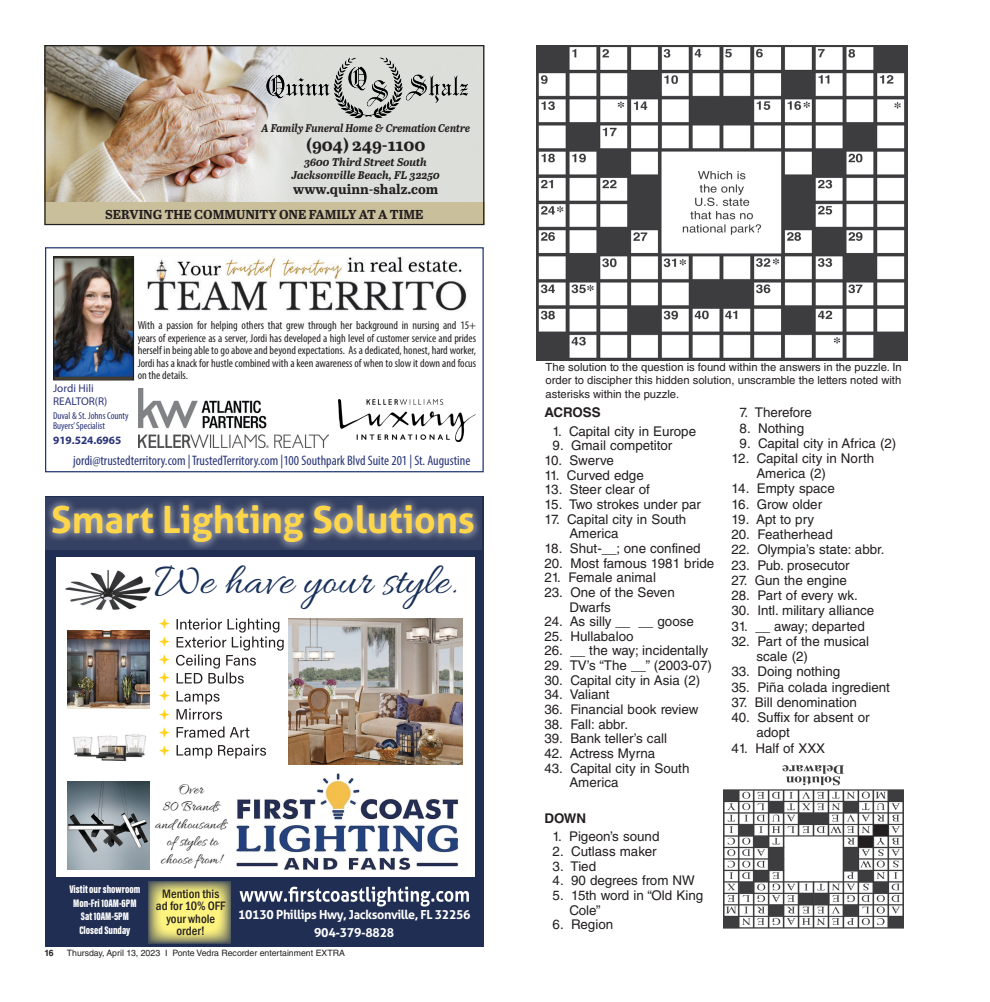
<style>
.page{position:relative;width:990px;height:1002px;background:#fff}
.page>*{position:absolute;margin:0;border:0;box-sizing:border-box;transform-origin:0 0}
.t1{font:45px "Allura";color:#18305a}
.t2{font:700 37.5px "Aller";color:#ffd649}
.t3{font:700 17.38px "Abril Text";color:#231f20}
.t4{font:15px/17.5px "Allura";color:#231f20;text-align:center}
.t5{font:condensed 13.75px "Myriad Pro";color:#293577}
.t6{font:700 13.62px "Abril Text";color:#231f20}
.t7{font:13.38px/14.6px "Helvetica LT Std";color:#231f20}
.t8{font:700 13.38px "Helvetica LT Std";color:#231f20}
.t9{font:700 13px "Abril Text";color:#231f20}
.t10{font:700 12.5px/17.5px "Aller";letter-spacing:-.03em;color:#fff;text-align:center}
.t11{font:500 condensed 12.5px/12.5px "Franklin Gothic";color:#231f20;text-align:center}
.t12{font:condensed 11.5px/12.5px "Myriad Pro";color:#231f20;text-align:justify}
.t13{font:11.25px/13.5px "Helvetica LT Std";color:#231f20;text-align:justify}
.t14{font:900 11.25px/13.5px "Acumin Pro Extra Cond";color:#fff;text-align:center}
.t15{font:11.25px/13.5px "Myriad Pro";color:#2a3479}
.t16{font:700 11.25px "Myriad Pro";color:#2a3479}
.t17{font:italic 700 11.12px/13.4px "Abril Text";letter-spacing:-.005em;color:#231f20;text-align:center}
.t18{font:italic 700 11.12px "Abril Text";letter-spacing:-.005em;color:#231f20;scale:.92 1}
.t19{font:condensed 10px/9.8px "Myriad Pro";color:#2a3479}
.t20{font:8.75px "Helvetica LT Std";color:#231f20}
.t21{font:700 8.75px "Helvetica LT Std";color:#231f20}
</style>
<div class="page">
<img style="left:537px;top:45px;width:371px;height:315px">
<img style="left:724px;top:765px;width:179px;height:162px">
<img style="left:46px;top:47px;width:436px;height:155px">
<img style="left:257px;top:52px;width:217px;height:73px">
<div style="left:44px;top:202px;width:440px;height:23px;background:#cabf9b"></div>
<div style="left:44px;top:45px;width:440px;height:180px;border:1px solid #231f20"></div>
<img style="left:55px;top:258px;width:77px;height:120px">
<div style="left:53px;top:256px;width:81px;height:124px;border:1px solid #231f20"></div>
<img style="left:148px;top:256px;width:319px;height:55px">
<img style="left:139px;top:388px;width:189px;height:59px">
<img style="left:338px;top:399px;width:137px;height:42px">
<div style="left:45px;top:247px;width:439px;height:225px;border:1px solid #213970"></div>
<div style="left:45px;top:495px;width:439px;height:450px;background:#212e53"></div>
<div style="left:56px;top:554px;width:418px;height:323px;background:#fff"></div>
<div style="left:45px;top:495px;width:439px;height:61px;background:#212e53"></div>
<img style="left:236px;top:773px;width:223px;height:97px">
<svg style="left:45px;top:497px;width:437px;height:53px;background:#57617d"></svg>
<img style="left:288px;top:618px;width:174px;height:146px">
<svg style="left:176px;top:618px;width:108px;height:65px"></svg>
<svg style="left:177px;top:691px;width:45px;height:28px"></svg>
<svg style="left:177px;top:726px;width:72px;height:11px"></svg>
<svg style="left:177px;top:745px;width:35px;height:13px"></svg>
<svg style="left:218px;top:744px;width:48px;height:14px"></svg>
<img style="left:65px;top:570px;width:86px;height:40px">
<img style="left:73px;top:734px;width:73px;height:27px">
<img style="left:68px;top:630px;width:81px;height:78px">
<img style="left:68px;top:781px;width:81px;height:88px">
<svg style="left:149px;top:881px;width:82px;height:62px;background:#d1cb75"></svg>
<svg style="left:240px;top:886px;width:229px;height:20px"></svg>
<p class="t18" style="left:261px;top:120px;width:228px">A Family Funeral Home &amp; Cremation Centre</p>
<p class="t3" style="left:306px;top:132px;width:121px">(904) 249-1100</p>
<p class="t17" style="left:292px;top:154px;width:150px">3600 Third Street South<br>Jacksonville Beach, FL 32250</p>
<p class="t6" style="left:293px;top:179px;width:147px">www.quinn-shalz.com</p>
<p class="t9" style="left:105px;top:205px;width:320px">SERVING THE COMMUNITY ONE FAMILY AT A TIME</p>
<p class="t12" style="left:138px;top:319px;width:340px">With a passion for helping others that grew through her background in nursing and 15+ years of experience as a server, Jordi has developed a high level of customer service and prides herself in being able to go above and beyond expectations. As a dedicated, honest, hard worker, Jordi has a knack for hustle combined with a keen awareness of when to slow it down and focus on the details.</p>
<p class="t15" style="left:53px;top:381px;width:56px">Jordi Hili<br>REALTOR(R)</p>
<p class="t19" style="left:53px;top:410px;width:77px">Duval &amp; St. Johns County<br>Buyers’ Specialist</p>
<p class="t16" style="left:53px;top:433px;width:70px">919.524.6965</p>
<p class="t5" style="left:73px;top:452px;width:399px">jordi@trustedterritory.com | TrustedTerritory.com |100 Southpark Blvd Suite 201 | St. Augustine</p>
<h2 class="t2" style="left:51px;top:496px;width:425px">Smart Lighting Solutions</h2>
<h1 class="t1" style="left:154px;top:555px;width:304px">We have your style.</h1>
<p class="t4" style="left:155px;top:781px;width:73px">Over<br>80 Brands and thousands of styles to choose from!</p>
<p class="t14" style="left:69px;top:882px;width:72px">Vistit our showroom<br>Mon-Fri 10AM-6PM<br>Sat 10AM-5PM<br>Closed Sunday</p>
<p class="t11" style="left:156px;top:886px;width:71px">Mention this ad for 10% OFF your whole order!</p>
<p class="t10" style="left:238px;top:905px;width:234px">10130 Phillips Hwy, Jacksonville, FL 32256<br>904-379-8828</p>
<p class="t21" style="left:44px;top:947px;width:11px">16</p>
<p class="t20" style="left:67px;top:947px;width:280px">Thursday, April 13, 2023 I Ponte Vedra Recorder entertainment EXTRA</p>
<p class="t13" style="left:546px;top:360px;width:358px">The solution to the question is found within the answers in the puzzle. In order to discipher this hidden solution, unscramble the letters noted with asterisks within the puzzle.</p>
<p class="t8" style="left:544px;top:404px;width:58px">ACROSS</p>
<p class="t7" style="left:553px;top:423px;width:145px">1. Capital city in Europe</p>
<p class="t7" style="left:553px;top:438px;width:121px">9. Gmail competitor</p>
<p class="t7" style="left:544px;top:453px;width:71px">10. Swerve</p>
<p class="t7" style="left:544px;top:467px;width:101px">11. Curved edge</p>
<p class="t7" style="left:544px;top:482px;width:107px">13. Steer clear of</p>
<p class="t7" style="left:544px;top:497px;width:158px">15. Two strokes under par</p>
<p class="t7" style="left:569px;top:511px;width:119px;text-indent:-25px">17. Capital city in South<br>America</p>
<p class="t7" style="left:544px;top:540px;width:158px">18. Shut-__; one confined</p>
<p class="t7" style="left:544px;top:555px;width:171px">20. Most famous 1981 bride</p>
<p class="t7" style="left:544px;top:570px;width:113px">21. Female animal</p>
<p class="t7" style="left:569px;top:584px;width:107px;text-indent:-25px">23. One of the Seven<br>Dwarfs</p>
<p class="t7" style="left:544px;top:614px;width:151px">24. As silly __ __ goose</p>
<p class="t7" style="left:544px;top:628px;width:91px">25. Hullabaloo</p>
<p class="t7" style="left:544px;top:643px;width:165px">26. __ the way; incidentally</p>
<p class="t7" style="left:544px;top:658px;width:169px">29. TV’s “The __” (2003-07)</p>
<p class="t7" style="left:544px;top:672px;width:157px">30. Capital city in Asia (2)</p>
<p class="t7" style="left:544px;top:687px;width:67px">34. Valiant</p>
<p class="t7" style="left:544px;top:702px;width:156px">36. Financial book review</p>
<p class="t7" style="left:544px;top:716px;width:85px">38. Fall: abbr.</p>
<p class="t7" style="left:544px;top:731px;width:124px">39. Bank teller’s call</p>
<p class="t7" style="left:544px;top:745px;width:112px">42. Actress Myrna</p>
<p class="t7" style="left:569px;top:760px;width:122px;text-indent:-25px">43. Capital city in South<br>America</p>
<p class="t8" style="left:544px;top:809px;width:43px">DOWN</p>
<p class="t7" style="left:553px;top:829px;width:108px">1. Pigeon’s sound</p>
<p class="t7" style="left:553px;top:843px;width:106px">2. Cutlass maker</p>
<p class="t7" style="left:553px;top:858px;width:45px">3. Tied</p>
<p class="t7" style="left:553px;top:873px;width:144px">4. 90 degrees from NW</p>
<p class="t7" style="left:569px;top:887px;width:135px;text-indent:-17px">5. 15th word in “Old King<br>Cole”</p>
<p class="t7" style="left:553px;top:917px;width:62px">6. Region</p>
<p class="t7" style="left:740px;top:405px;width:74px">7. Therefore</p>
<p class="t7" style="left:740px;top:420px;width:66px">8. Nothing</p>
<p class="t7" style="left:740px;top:435px;width:158px">9. Capital city in Africa (2)</p>
<p class="t7" style="left:756px;top:450px;width:119px;line-height:15.2px;text-indent:-25px">12. Capital city in North<br>America (2)</p>
<p class="t7" style="left:731px;top:481px;width:105px">14. Empty space</p>
<p class="t7" style="left:731px;top:496px;width:92px">16. Grow older</p>
<p class="t7" style="left:731px;top:512px;width:84px">19. Apt to pry</p>
<p class="t7" style="left:731px;top:527px;width:103px">20. Featherhead</p>
<p class="t7" style="left:731px;top:542px;width:155px">22. Olympia’s state: abbr.</p>
<p class="t7" style="left:731px;top:557px;width:120px">23. Pub. prosecutor</p>
<p class="t7" style="left:731px;top:572px;width:117px">27. Gun the engine</p>
<p class="t7" style="left:731px;top:588px;width:128px">28. Part of every wk.</p>
<p class="t7" style="left:731px;top:603px;width:144px">30. Intl. military alliance</p>
<p class="t7" style="left:731px;top:618px;width:135px">31. __ away; departed</p>
<p class="t7" style="left:756px;top:633px;width:114px;line-height:15.2px;text-indent:-25px">32. Part of the musical scale (2)</p>
<p class="t7" style="left:731px;top:664px;width:110px">33. Doing nothing</p>
<p class="t7" style="left:731px;top:679px;width:160px">35. Piña colada ingredient</p>
<p class="t7" style="left:731px;top:694px;width:127px">37. Bill denomination</p>
<p class="t7" style="left:756px;top:709px;width:115px;line-height:15.2px;text-indent:-25px">40. Suffix for absent or adopt</p>
<p class="t7" style="left:731px;top:740px;width:95px">41. Half of XXX</p>
</div>
